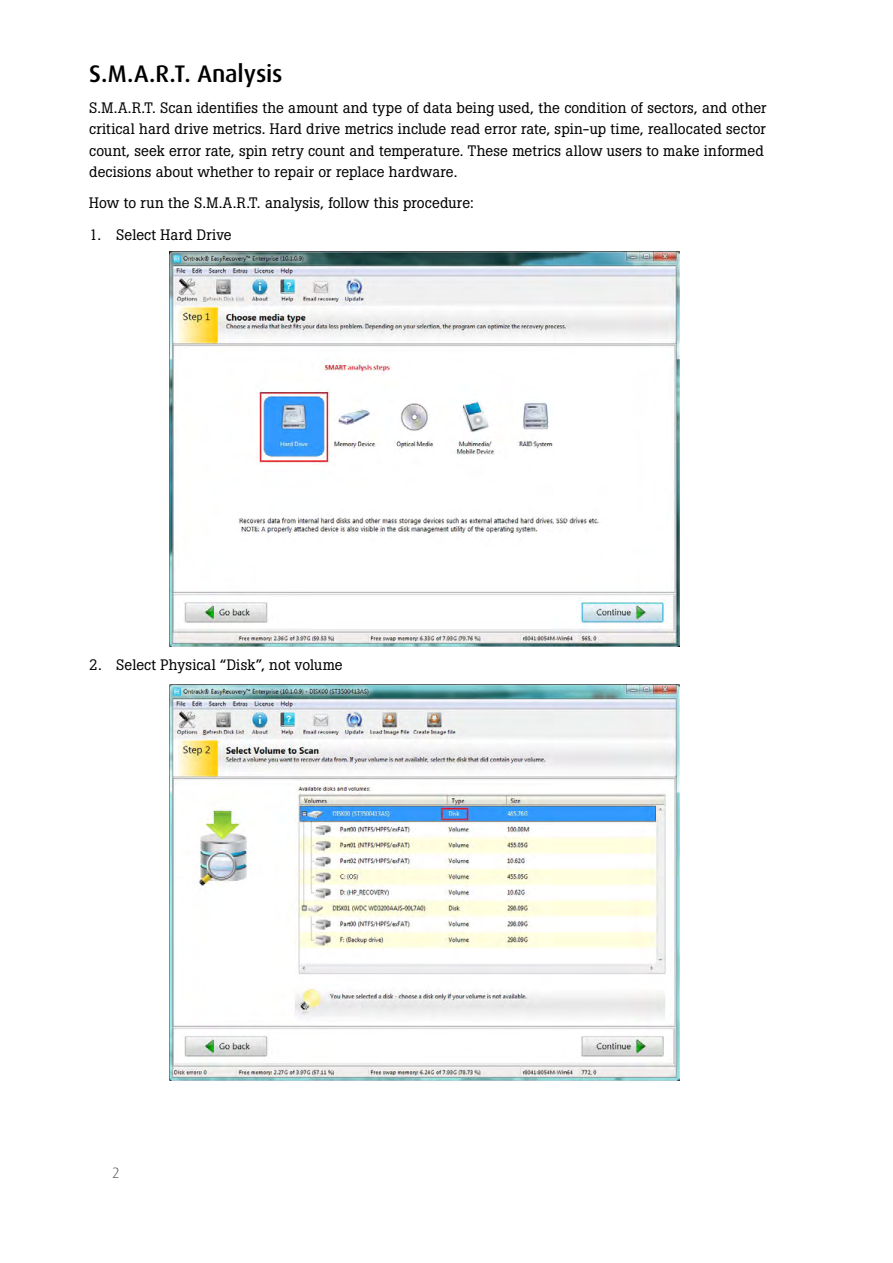
<style>
.page{position:relative;width:893px;height:1263px;background:#fff}
.page>*{position:absolute;margin:0;border:0;box-sizing:border-box;transform-origin:0 0}
.t1{font:500 24px "Dax OT";letter-spacing:-.005em;color:#000}
.t2{font:15px/21px "Boton BQ";letter-spacing:.005em;color:#000}
.t3{font:300 15px "Dax OT";color:#5e514e}
</style>
<div class="page">
<img style="left:169px;top:251px;width:510px;height:396px">
<img style="left:169px;top:685px;width:510px;height:395px">
<h1 class="t1" style="left:89px;top:58px;width:195px">S.M.A.R.T. Analysis</h1>
<p class="t2" style="left:89px;top:98px;width:679px">S.M.A.R.T. Scan identifies the amount and type of data being used, the condition of sectors, and other critical hard drive metrics. Hard drive metrics include read error rate, spin-up time, reallocated sector count, seek error rate, spin retry count and temperature. These metrics allow users to make informed decisions about whether to repair or replace hardware.</p>
<p class="t2" style="left:89px;top:192px;width:386px">How to run the S.M.A.R.T. analysis, follow this procedure:</p>
<p class="t2" style="left:89px;top:224px;width:144px">1. Select Hard Drive</p>
<p class="t2" style="left:89px;top:654px;width:255px">2. Select Physical “Disk”, not volume</p>
<p class="t3" style="left:113px;top:1163px;width:9px">2</p>
</div>
